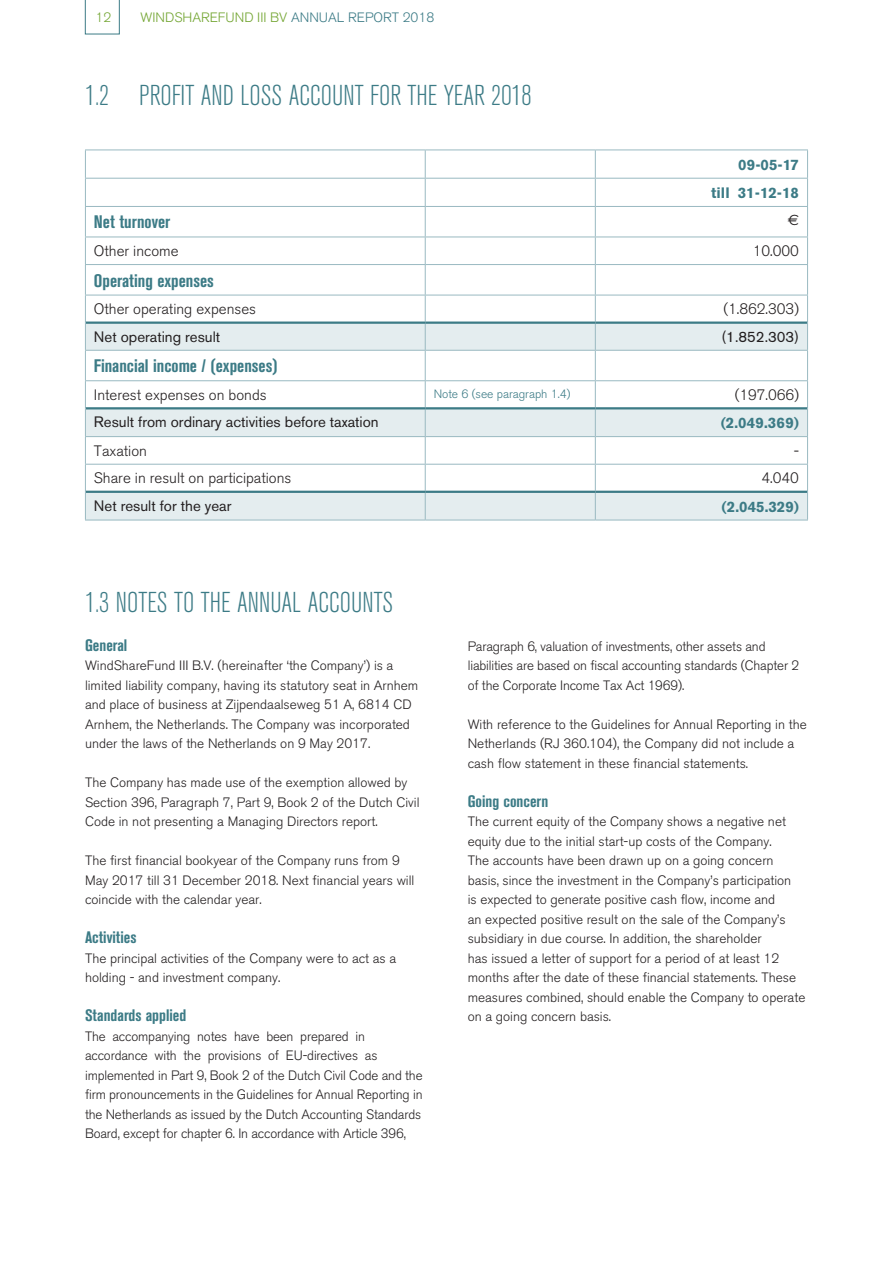
<style>
.page{position:relative;width:893px;height:1263px;background:#fff}
.page>*{position:absolute;margin:0;border:0;box-sizing:border-box;transform-origin:0 0}
.t1{font:300 condensed 28.5px "Akzidenz Grotesk BE";color:#3c7b86}
.t2{font:700 condensed 18px "Akzidenz Grotesk BE";color:#3c7b86}
.t3{font:700 condensed 16.5px "Akzidenz Grotesk BE";color:#3c7b86}
.t4{font:300 15px "Akzidenz Grotesk BE";color:#231f20}
.t5{font:15px "Akzidenz Grotesk BE";color:#231f20}
.t6{font:700 15px/28.2px "Akzidenz Grotesk BE";color:#3c7b86;text-align:right}
.t7{font:15px "Euro Sans";color:#231f20}
.t8{font:300 13.5px/19.5px "Akzidenz Grotesk BE";color:#231f20}
.t9{font:300 13.5px "Akzidenz Grotesk BE";color:#73a532}
.t10{font:300 12px "Akzidenz Grotesk BE";color:#3c7b86}
.s1{color:#3c7b86}
</style>
<div class="page">
<svg style="left:85px;top:0;width:35px;height:34px"></svg>
<svg style="left:86px;top:324px;width:721px;height:196px"></svg>
<hr style="left:85px;top:150px;width:340px;height:1px;background:#99b9c1">
<hr style="left:425px;top:150px;width:170px;height:1px;background:#99b9c1">
<hr style="left:595px;top:150px;width:213px;height:1px;background:#99b9c1">
<hr style="left:85px;top:178px;width:340px;height:1px;background:#99b9c1">
<hr style="left:425px;top:178px;width:170px;height:1px;background:#99b9c1">
<svg style="left:425px;top:150px;width:1px;height:56px"></svg>
<hr style="left:595px;top:178px;width:213px;height:1px;background:#99b9c1">
<svg style="left:595px;top:150px;width:1px;height:56px"></svg>
<hr style="left:85px;top:206px;width:340px;height:1px;background:#99b9c1">
<hr style="left:425px;top:206px;width:170px;height:1px;background:#99b9c1">
<hr style="left:425px;top:207px;width:1px;height:30px;background:#99b9c1">
<hr style="left:595px;top:206px;width:213px;height:1px;background:#99b9c1">
<hr style="left:595px;top:207px;width:1px;height:30px;background:#99b9c1">
<hr style="left:85px;top:237px;width:340px;height:1px;background:#99b9c1">
<hr style="left:425px;top:237px;width:170px;height:1px;background:#99b9c1">
<svg style="left:425px;top:237px;width:1px;height:27px"></svg>
<hr style="left:595px;top:237px;width:213px;height:1px;background:#99b9c1">
<svg style="left:595px;top:237px;width:1px;height:27px"></svg>
<hr style="left:85px;top:264px;width:340px;height:1px;background:#99b9c1">
<hr style="left:425px;top:264px;width:170px;height:1px;background:#99b9c1">
<hr style="left:425px;top:265px;width:1px;height:30px;background:#99b9c1">
<hr style="left:595px;top:264px;width:213px;height:1px;background:#99b9c1">
<hr style="left:595px;top:265px;width:1px;height:30px;background:#99b9c1">
<hr style="left:85px;top:295px;width:340px;height:1px;background:#99b9c1">
<hr style="left:425px;top:295px;width:170px;height:1px;background:#99b9c1">
<hr style="left:595px;top:295px;width:213px;height:1px;background:#99b9c1">
<hr style="left:85px;top:380px;width:340px;height:1px;background:#99b9c1">
<hr style="left:425px;top:380px;width:170px;height:1px;background:#99b9c1">
<hr style="left:595px;top:380px;width:213px;height:1px;background:#99b9c1">
<hr style="left:85px;top:464px;width:340px;height:1px;background:#99b9c1">
<hr style="left:425px;top:464px;width:170px;height:1px;background:#99b9c1">
<hr style="left:595px;top:464px;width:213px;height:1px;background:#99b9c1">
<svg style="left:425px;top:295px;width:1px;height:225px"></svg>
<svg style="left:595px;top:295px;width:1px;height:225px"></svg>
<svg style="left:85px;top:150px;width:1px;height:56px"></svg>
<svg style="left:807px;top:150px;width:1px;height:56px"></svg>
<hr style="left:85px;top:207px;width:1px;height:30px;background:#99b9c1">
<hr style="left:807px;top:207px;width:1px;height:30px;background:#99b9c1">
<svg style="left:85px;top:237px;width:1px;height:27px"></svg>
<svg style="left:807px;top:237px;width:1px;height:27px"></svg>
<hr style="left:85px;top:265px;width:1px;height:30px;background:#99b9c1">
<hr style="left:807px;top:265px;width:1px;height:30px;background:#99b9c1">
<hr style="left:86px;top:321px;width:339px;height:3px;background:#3c7b86">
<hr style="left:425px;top:321px;width:170px;height:3px;background:#3c7b86">
<hr style="left:595px;top:321px;width:212px;height:3px;background:#3c7b86">
<hr style="left:86px;top:407px;width:339px;height:2px;background:#3c7b86">
<hr style="left:425px;top:407px;width:170px;height:2px;background:#3c7b86">
<hr style="left:595px;top:407px;width:212px;height:2px;background:#3c7b86">
<hr style="left:85px;top:350px;width:340px;height:1px;background:#99b9c1">
<hr style="left:425px;top:350px;width:170px;height:1px;background:#99b9c1">
<hr style="left:595px;top:350px;width:213px;height:1px;background:#99b9c1">
<hr style="left:85px;top:436px;width:340px;height:1px;background:#99b9c1">
<hr style="left:425px;top:436px;width:170px;height:1px;background:#99b9c1">
<hr style="left:595px;top:436px;width:213px;height:1px;background:#99b9c1">
<hr style="left:86px;top:491px;width:339px;height:2px;background:#3c7b86">
<hr style="left:425px;top:491px;width:170px;height:2px;background:#3c7b86">
<hr style="left:595px;top:491px;width:212px;height:2px;background:#3c7b86">
<svg style="left:85px;top:295px;width:1px;height:225px"></svg>
<svg style="left:807px;top:295px;width:1px;height:225px"></svg>
<hr style="left:85px;top:520px;width:340px;height:1px;background:#99b9c1">
<hr style="left:425px;top:520px;width:170px;height:1px;background:#99b9c1">
<hr style="left:595px;top:520px;width:213px;height:1px;background:#99b9c1">
<p class="t9" style="left:96px;top:10px;width:17px">12</p>
<p class="t9" style="left:141px;top:10px;width:295px">WINDSHAREFUND III BV <span class="s1">ANNUAL REPORT 2018</span></p>
<h1 class="t1" style="left:85px;top:80px;width:448px">1.2 PROFIT AND LOSS ACCOUNT FOR THE YEAR 2018</h1>
<p class="t6" style="left:711px;top:150px;width:89px">09-05-17<br>till 31-12-18</p>
<h2 class="t2" style="left:94px;top:212px;width:78px">Net turnover</h2>
<p class="t7" style="left:788px;top:211px;width:13px">€</p>
<p class="t4" style="left:94px;top:242px;width:86px">Other income</p>
<p class="t4" style="left:753px;top:242px;width:48px">10.000</p>
<h2 class="t2" style="left:94px;top:270px;width:122px">Operating expenses</h2>
<p class="t4" style="left:94px;top:301px;width:164px">Other operating expenses</p>
<p class="t4" style="left:723px;top:301px;width:77px">(1.862.303)</p>
<p class="t5" style="left:94px;top:328px;width:128px">Net operating result</p>
<p class="t5" style="left:722px;top:328px;width:79px">(1.852.303)</p>
<h2 class="t2" style="left:94px;top:356px;width:185px">Financial income / (expenses)</h2>
<p class="t4" style="left:94px;top:386px;width:174px">Interest expenses on bonds</p>
<p class="t10" style="left:434px;top:387px;width:138px">Note 6 (see paragraph 1.4)</p>
<p class="t4" style="left:735px;top:386px;width:66px">(197.066)</p>
<p class="t5" style="left:94px;top:413px;width:286px">Result from ordinary activities before taxation</p>
<p class="t6" style="left:721px;top:409px;width:80px">(2.049.369)</p>
<p class="t4" style="left:94px;top:442px;width:55px">Taxation</p>
<p class="t4" style="left:794px;top:442px;width:7px">-</p>
<p class="t4" style="left:94px;top:470px;width:199px">Share in result on participations</p>
<p class="t4" style="left:762px;top:470px;width:39px">4.040</p>
<p class="t5" style="left:94px;top:497px;width:139px">Net result for the year</p>
<p class="t6" style="left:722px;top:492px;width:79px">(2.045.329)</p>
<h1 class="t1" style="left:85px;top:587px;width:310px">1.3 NOTES TO THE ANNUAL ACCOUNTS</h1>
<p class="t3" style="left:85px;top:635px;width:44px">General</p>
<p class="t8" style="left:85px;top:656px;width:335px">WindShareFund III B.V. (hereinafter ‘the Company’) is a limited liability company, having its statutory seat in Arnhem and place of business at Zijpendaalseweg 51 A, 6814 CD Arnhem, the Netherlands. The Company was incorporated under the laws of the Netherlands on 9 May 2017.</p>
<p class="t8" style="left:85px;top:773px;width:336px">The Company has made use of the exemption allowed by<br>Section 396, Paragraph 7, Part 9, Book 2 of the Dutch Civil<br>Code in not presenting a Managing Directors report.</p>
<p class="t8" style="left:85px;top:851px;width:331px">The first financial bookyear of the Company runs from 9<br>May 2017 till 31 December 2018. Next financial years will coincide with the calendar year.</p>
<p class="t3" style="left:85px;top:928px;width:53px">Activities</p>
<p class="t8" style="left:85px;top:948px;width:313px">The principal activities of the Company were to act as a holding - and investment company.</p>
<p class="t3" style="left:85px;top:1006px;width:103px">Standards applied</p>
<p class="t8" style="left:85px;top:1026px;width:339px">The accompanying notes have been prepared in accordance with the provisions of EU-directives as implemented in Part 9, Book 2 of the Dutch Civil Code and the firm pronouncements in the Guidelines for Annual Reporting in the Netherlands as issued by the Dutch Accounting Standards Board, except for chapter 6. In accordance with Article 396,</p>
<p class="t8" style="left:468px;top:636px;width:333px">Paragraph 6, valuation of investments, other assets and liabilities are based on fiscal accounting standards (Chapter 2 of the Corporate Income Tax Act 1969).</p>
<p class="t8" style="left:468px;top:714px;width:341px">With reference to the Guidelines for Annual Reporting in the<br>Netherlands (RJ 360.104), the Company did not include a cash flow statement in these financial statements.</p>
<p class="t3" style="left:468px;top:791px;width:82px">Going concern</p>
<p class="t8" style="left:468px;top:812px;width:339px">The current equity of the Company shows a negative net equity due to the initial start-up costs of the Company.<br>The accounts have been drawn up on a going concern basis, since the investment in the Company’s participation<br>is expected to generate positive cash flow, income and<br>an expected positive result on the sale of the Company’s subsidiary in due course. In addition, the shareholder<br>has issued a letter of support for a period of at least 12 months after the date of these financial statements. These measures combined, should enable the Company to operate on a going concern basis.</p>
</div>
